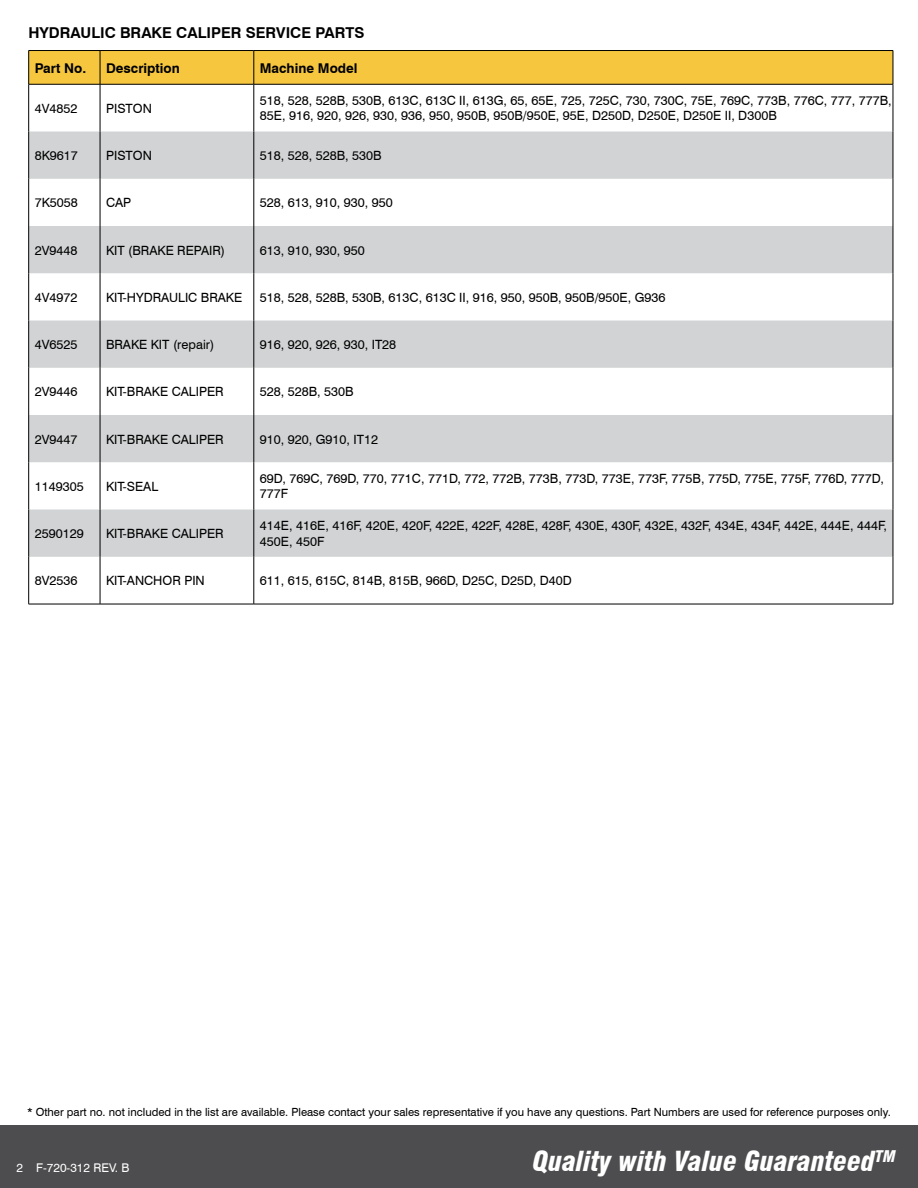
<style>
.page{position:relative;width:918px;height:1188px;background:#fff}
.page>*{position:absolute;margin:0;border:0;box-sizing:border-box;transform-origin:0 0}
.t1{font:italic 900 condensed 27px "Swiss 721 BT";color:#fff}
.t2{font:700 15px "Swiss 721 BT";color:#000}
.t3{font:700 13.5px "Swiss 721 BT";color:#000}
.t4{font:12.75px/15.3px "Swiss 721 BT";color:#000}
.t5{font:12px "Swiss 721 BT";color:#fff}
.t6{font:11.25px "Swiss 721 BT";color:#000}
</style>
<div class="page">
<div style="left:0;top:1125px;width:918px;height:63px;background:#4d4d4f"></div>
<div style="left:29px;top:51px;width:864px;height:33px;background:#f5c63e"></div>
<svg style="left:29px;top:132px;width:864px;height:425px;fill:#d1d3d4"></svg>
<hr style="left:28px;top:84px;width:1px;height:48px;background:#000">
<hr style="left:28px;top:132px;width:1px;height:47px;background:#000">
<hr style="left:28px;top:179px;width:1px;height:47px;background:#000">
<hr style="left:28px;top:226px;width:1px;height:47px;background:#000">
<hr style="left:28px;top:273px;width:1px;height:48px;background:#000">
<hr style="left:28px;top:321px;width:1px;height:47px;background:#000">
<hr style="left:28px;top:368px;width:1px;height:47px;background:#000">
<hr style="left:28px;top:415px;width:1px;height:47px;background:#000">
<hr style="left:28px;top:462px;width:1px;height:48px;background:#000">
<hr style="left:28px;top:510px;width:1px;height:47px;background:#000">
<hr style="left:28px;top:557px;width:1px;height:47px;background:#000">
<hr style="left:100px;top:84px;width:1px;height:48px;background:#000">
<hr style="left:254px;top:84px;width:1px;height:48px;background:#000">
<hr style="left:893px;top:84px;width:1px;height:48px;background:#000">
<hr style="left:100px;top:132px;width:1px;height:47px;background:#000">
<hr style="left:254px;top:132px;width:1px;height:47px;background:#000">
<hr style="left:893px;top:132px;width:1px;height:47px;background:#000">
<hr style="left:100px;top:179px;width:1px;height:47px;background:#000">
<hr style="left:254px;top:179px;width:1px;height:47px;background:#000">
<hr style="left:893px;top:179px;width:1px;height:47px;background:#000">
<hr style="left:100px;top:226px;width:1px;height:47px;background:#000">
<hr style="left:254px;top:226px;width:1px;height:47px;background:#000">
<hr style="left:893px;top:226px;width:1px;height:47px;background:#000">
<hr style="left:100px;top:273px;width:1px;height:48px;background:#000">
<hr style="left:254px;top:273px;width:1px;height:48px;background:#000">
<hr style="left:893px;top:273px;width:1px;height:48px;background:#000">
<hr style="left:100px;top:321px;width:1px;height:47px;background:#000">
<hr style="left:254px;top:321px;width:1px;height:47px;background:#000">
<hr style="left:893px;top:321px;width:1px;height:47px;background:#000">
<hr style="left:100px;top:368px;width:1px;height:47px;background:#000">
<hr style="left:254px;top:368px;width:1px;height:47px;background:#000">
<hr style="left:893px;top:368px;width:1px;height:47px;background:#000">
<hr style="left:100px;top:415px;width:1px;height:47px;background:#000">
<hr style="left:254px;top:415px;width:1px;height:47px;background:#000">
<hr style="left:893px;top:415px;width:1px;height:47px;background:#000">
<hr style="left:100px;top:462px;width:1px;height:48px;background:#000">
<hr style="left:254px;top:462px;width:1px;height:48px;background:#000">
<hr style="left:893px;top:462px;width:1px;height:48px;background:#000">
<hr style="left:100px;top:510px;width:1px;height:47px;background:#000">
<hr style="left:254px;top:510px;width:1px;height:47px;background:#000">
<hr style="left:893px;top:510px;width:1px;height:47px;background:#000">
<hr style="left:100px;top:557px;width:1px;height:47px;background:#000">
<hr style="left:254px;top:557px;width:1px;height:47px;background:#000">
<hr style="left:893px;top:557px;width:1px;height:47px;background:#000">
<hr style="left:28px;top:50px;width:72px;height:1px;background:#000">
<hr style="left:28px;top:51px;width:1px;height:33px;background:#000">
<hr style="left:100px;top:50px;width:154px;height:1px;background:#000">
<hr style="left:100px;top:51px;width:1px;height:33px;background:#000">
<hr style="left:254px;top:50px;width:639px;height:1px;background:#000">
<hr style="left:254px;top:51px;width:1px;height:33px;background:#000">
<hr style="left:893px;top:51px;width:1px;height:33px;background:#000">
<hr style="left:28px;top:84px;width:72px;height:1px;background:#000">
<hr style="left:100px;top:84px;width:154px;height:1px;background:#000">
<hr style="left:254px;top:84px;width:639px;height:1px;background:#000">
<hr style="left:28px;top:604px;width:72px;height:1px;background:#000">
<hr style="left:100px;top:604px;width:154px;height:1px;background:#000">
<hr style="left:254px;top:604px;width:639px;height:1px;background:#000">
<p class="t2" style="left:28px;top:24px;width:337px">HYDRAULIC BRAKE CALIPER SERVICE PARTS</p>
<p class="t3" style="left:35px;top:60px;width:53px">Part No.</p>
<p class="t3" style="left:106px;top:60px;width:75px">Description</p>
<p class="t3" style="left:260px;top:60px;width:99px">Machine Model</p>
<p class="t4" style="left:35px;top:101px;width:44px">4V4852</p>
<p class="t4" style="left:106px;top:101px;width:47px">PISTON</p>
<p class="t4" style="left:260px;top:93px;width:633px">518, 528, 528B, 530B, 613C, 613C II, 613G, 65, 65E, 725, 725C, 730, 730C, 75E, 769C, 773B, 776C, 777, 777B,<br>85E, 916, 920, 926, 930, 936, 950, 950B, 950B/950E, 95E, D250D, D250E, D250E II, D300B</p>
<p class="t4" style="left:35px;top:148px;width:45px">8K9617</p>
<p class="t4" style="left:106px;top:148px;width:47px">PISTON</p>
<p class="t4" style="left:260px;top:148px;width:123px">518, 528, 528B, 530B</p>
<p class="t4" style="left:35px;top:195px;width:45px">7K5058</p>
<p class="t4" style="left:106px;top:195px;width:27px">CAP</p>
<p class="t4" style="left:260px;top:195px;width:134px">528, 613, 910, 930, 950</p>
<p class="t4" style="left:35px;top:242px;width:44px">2V9448</p>
<p class="t4" style="left:106px;top:242px;width:121px">KIT (BRAKE REPAIR)</p>
<p class="t4" style="left:260px;top:242px;width:106px">613, 910, 930, 950</p>
<p class="t4" style="left:35px;top:289px;width:44px">4V4972</p>
<p class="t4" style="left:106px;top:289px;width:138px">KIT-HYDRAULIC BRAKE</p>
<p class="t4" style="left:260px;top:289px;width:407px">518, 528, 528B, 530B, 613C, 613C II, 916, 950, 950B, 950B/950E, G936</p>
<p class="t4" style="left:35px;top:337px;width:44px">4V6525</p>
<p class="t4" style="left:106px;top:337px;width:110px">BRAKE KIT (repair)</p>
<p class="t4" style="left:260px;top:337px;width:138px">916, 920, 926, 930, IT28</p>
<p class="t4" style="left:35px;top:384px;width:44px">2V9446</p>
<p class="t4" style="left:106px;top:384px;width:119px">KIT-BRAKE CALIPER</p>
<p class="t4" style="left:260px;top:384px;width:95px">528, 528B, 530B</p>
<p class="t4" style="left:35px;top:431px;width:44px">2V9447</p>
<p class="t4" style="left:106px;top:431px;width:119px">KIT-BRAKE CALIPER</p>
<p class="t4" style="left:260px;top:431px;width:120px">910, 920, G910, IT12</p>
<p class="t4" style="left:35px;top:478px;width:50px">1149305</p>
<p class="t4" style="left:106px;top:478px;width:54px">KIT-SEAL</p>
<p class="t4" style="left:260px;top:471px;width:626px">69D, 769C, 769D, 770, 771C, 771D, 772, 772B, 773B, 773D, 773E, 773F, 775B, 775D, 775E, 775F, 776D, 777D,<br>777F</p>
<p class="t4" style="left:35px;top:526px;width:50px">2590129</p>
<p class="t4" style="left:106px;top:526px;width:119px">KIT-BRAKE CALIPER</p>
<p class="t4" style="left:260px;top:518px;width:629px">414E, 416E, 416F, 420E, 420F, 422E, 422F, 428E, 428F, 430E, 430F, 432E, 432F, 434E, 434F, 442E, 444E, 444F,<br>450E, 450F</p>
<p class="t4" style="left:35px;top:573px;width:44px">8V2536</p>
<p class="t4" style="left:106px;top:573px;width:100px">KIT-ANCHOR PIN</p>
<p class="t4" style="left:260px;top:573px;width:314px">611, 615, 615C, 814B, 815B, 966D, D25C, D25D, D40D</p>
<p class="t6" style="left:27px;top:1105px;width:865px">* Other part no. not included in the list are available. Please contact your sales representative if you have any questions. Part Numbers are used for reference purposes only.</p>
<p class="t5" style="left:17px;top:1161px;width:114px">2 F-720-312 REV. B</p>
<h1 class="t1" style="left:533px;top:1145px;width:364px">Quality with Value Guaranteed<sup>TM</sup></h1>
</div>
